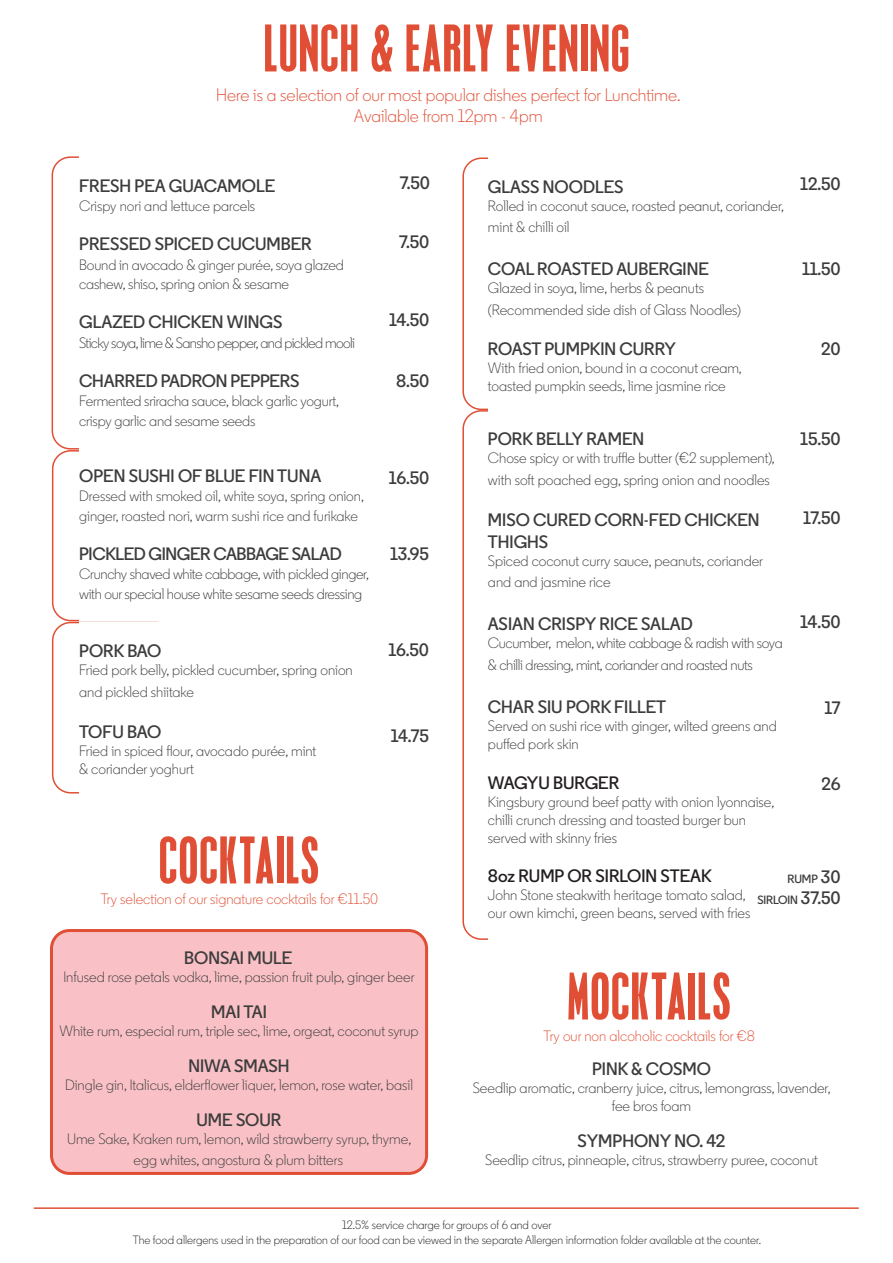
<style>
.page{position:relative;width:893px;height:1263px;background:#fff}
.page>*{position:absolute;margin:0;border:0;box-sizing:border-box;transform-origin:0 0}
.t1{font:60px "AF Camberwell One";color:#e04f35}
.t2{font:600 18px/21.6px "Community";color:#3c3c3c}
.t3{font:300 18px "Community";color:#e04f35}
.t4{font:600 18px "Community";color:#231f20}
.t5{font:600 18px "Community";letter-spacing:-.02em;color:#3c3c3c}
.t6{font:300 15px/18px "Community";color:#3c3c3c}
.t7{font:300 15px/19.5px "Community";letter-spacing:-.02em;color:#3c3c3c}
.t8{font:300 15px "Community";color:#e04f35}
.t9{font:300 15px "Community";letter-spacing:-.04em;color:#3c3c3c}
.t10{font:300 12px "Community";color:#231f20}
.t11{font:600 12px "Community";letter-spacing:-.01em;color:#3c3c3c}
.s1{font-size:18px}
</style>
<div class="page">
<div style="left:52px;top:156px;width:123px;height:294px;border:2px solid #e04f35;border-radius:18px"></div>
<div style="left:79px;top:156px;width:298px;height:294px;background:#fff"></div>
<div style="left:52px;top:450px;width:123px;height:171px;border:2px solid #e04f35;border-radius:18px"></div>
<div style="left:79px;top:449px;width:298px;height:173px;background:#fff"></div>
<div style="left:52px;top:622px;width:123px;height:171px;border:2px solid #e04f35;border-radius:18px"></div>
<div style="left:79px;top:622px;width:298px;height:171px;background:#fff"></div>
<div style="left:462px;top:158px;width:124px;height:252px;border:2px solid #e04f35;border-radius:18px"></div>
<div style="left:488px;top:158px;width:298px;height:252px;background:#fff"></div>
<div style="left:462px;top:410px;width:124px;height:530px;border:2px solid #e04f35;border-radius:18px"></div>
<div style="left:488px;top:410px;width:298px;height:530px;background:#fff"></div>
<hr style="left:34px;top:1207px;width:825px;height:2px;background:#e04f35">
<div style="left:51px;top:930px;width:376px;height:243px;background:#f9c1c6;border-radius:18px"></div>
<div style="left:50px;top:929px;width:378px;height:246px;border:3px solid #e04f35;border-radius:18px"></div>
<p class="t1" style="left:263px;top:14px;width:368px">LUNCH &amp; EARLY EVENING</p>
<p class="t3" style="left:216px;top:84px;width:466px">Here is a selection of our most popular dishes perfect for Lunchtime.</p>
<p class="t3" style="left:354px;top:105px;width:190px">Available from 12pm - 4pm</p>
<p class="t2" style="left:79px;top:174px;width:198px">FRESH PEA GUACAMOLE</p>
<p class="t6" style="left:79px;top:197px;width:178px">Crispy nori and lettuce parcels</p>
<p class="t2" style="left:79px;top:233px;width:234px">PRESSED SPICED CUCUMBER</p>
<p class="t6" style="left:79px;top:255px;width:266px;line-height:19.5px">Bound in avocado &amp; ginger purée, soya glazed cashew, shiso, spring onion &amp; sesame</p>
<p class="t2" style="left:79px;top:311px;width:205px">GLAZED CHICKEN WINGS</p>
<p class="t9" style="left:79px;top:333px;width:277px">Sticky soya, lime &amp; Sansho pepper, and pickled mooli</p>
<p class="t2" style="left:79px;top:369px;width:222px">CHARRED PADRON PEPPERS</p>
<p class="t6" style="left:79px;top:392px;width:261px">Fermented sriracha sauce, black garlic yogurt,</p>
<p class="t6" style="left:79px;top:411px;width:178px">crispy garlic and sesame seeds</p>
<p class="t2" style="left:79px;top:465px;width:244px">OPEN SUSHI OF BLUE FIN TUNA</p>
<p class="t6" style="left:79px;top:486px;width:286px;line-height:19.5px">Dressed with smoked oil, white soya, spring onion, ginger, roasted nori, warm sushi rice and furikake</p>
<p class="t5" style="left:79px;top:542px;width:264px">PICKLED GINGER CABBAGE SALAD</p>
<p class="t7" style="left:79px;top:564px;width:291px">Crunchy shaved white cabbage, with pickled ginger, with our special house white sesame seeds dressing</p>
<p class="t2" style="left:79px;top:640px;width:84px">PORK BAO</p>
<p class="t6" style="left:79px;top:659px;width:275px;line-height:21.6px">Fried pork belly, pickled cucumber, spring onion and pickled shiitake</p>
<p class="t2" style="left:79px;top:720px;width:84px">TOFU BAO</p>
<p class="t6" style="left:79px;top:741px;width:239px">Fried in spiced flour, avocado purée, mint</p>
<p class="t6" style="left:79px;top:759px;width:116px">&amp; coriander yoghurt</p>
<p class="t2" style="left:400px;top:172px;width:32px">7.50</p>
<p class="t2" style="left:399px;top:231px;width:32px">7.50</p>
<p class="t2" style="left:389px;top:309px;width:42px">14.50</p>
<p class="t2" style="left:396px;top:369px;width:35px">8.50</p>
<p class="t2" style="left:389px;top:466px;width:42px">16.50</p>
<p class="t2" style="left:390px;top:542px;width:40px">13.95</p>
<p class="t2" style="left:389px;top:639px;width:42px">16.50</p>
<p class="t2" style="left:391px;top:725px;width:40px">14.75</p>
<p class="t1" style="left:158px;top:826px;width:163px">COCKTAILS</p>
<p class="t8" style="left:101px;top:889px;width:279px">Try selection of our signature cocktails for €11.50</p>
<p class="t2" style="left:184px;top:946px;width:110px">BONSAI MULE</p>
<p class="t6" style="left:63px;top:967px;width:353px">Infused rose petals vodka, lime, passion fruit pulp, ginger beer</p>
<p class="t2" style="left:211px;top:1000px;width:57px">MAI TAI</p>
<p class="t6" style="left:59px;top:1021px;width:361px">White rum, especial rum, triple sec, lime, orgeat, coconut syrup</p>
<p class="t2" style="left:188px;top:1054px;width:103px">NIWA SMASH</p>
<p class="t6" style="left:65px;top:1075px;width:349px">Dingle gin, Italicus, elderflower liquer, lemon, rose water, basil</p>
<p class="t2" style="left:196px;top:1108px;width:87px">UME SOUR</p>
<p class="t6" style="left:67px;top:1129px;width:346px">Ume Sake, Kraken rum, lemon, wild strawberry syrup, thyme,</p>
<p class="t6" style="left:134px;top:1150px;width:211px">egg whites, angostura &amp; plum bitters</p>
<p class="t2" style="left:488px;top:175px;width:137px">GLASS NOODLES</p>
<p class="t2" style="left:800px;top:173px;width:42px">12.50</p>
<p class="t6" style="left:488px;top:195px;width:298px;line-height:21.6px">Rolled in coconut sauce, roasted peanut, coriander, mint &amp; chilli oil</p>
<p class="t2" style="left:488px;top:258px;width:222px">COAL ROASTED AUBERGINE</p>
<p class="t6" style="left:488px;top:279px;width:218px">Glazed in soya, lime, herbs &amp; peanuts</p>
<p class="t6" style="left:488px;top:301px;width:255px">(Recommended side dish of Glass Noodles)</p>
<p class="t2" style="left:488px;top:337px;width:189px">ROAST PUMPKIN CURRY</p>
<p class="t6" style="left:488px;top:359px;width:255px">With fried onion, bound in a coconut cream,</p>
<p class="t6" style="left:488px;top:377px;width:239px">toasted pumpkin seeds, lime jasmine rice</p>
<p class="t2" style="left:488px;top:428px;width:158px">PORK BELLY RAMEN</p>
<p class="t6" style="left:488px;top:449px;width:288px">Chose spicy or with truffle butter (€2 supplement),</p>
<p class="t6" style="left:488px;top:471px;width:283px">with soft poached egg, spring onion and noodles</p>
<p class="t2" style="left:488px;top:509px;width:273px">MISO CURED CORN-FED CHICKEN<br>THIGHS</p>
<p class="t6" style="left:488px;top:550px;width:277px;line-height:21.6px">Spiced coconut curry sauce, peanuts, coriander and and jasmine rice</p>
<p class="t2" style="left:488px;top:613px;width:206px">ASIAN CRISPY RICE SALAD</p>
<p class="t7" style="left:488px;top:632px;width:296px;line-height:21.6px">Cucumber, melon, white cabbage &amp; radish with soya &amp; chilli dressing, mint, coriander and roasted nuts</p>
<p class="t2" style="left:488px;top:696px;width:180px">CHAR SIU PORK FILLET</p>
<p class="t6" style="left:488px;top:717px;width:290px">Served on sushi rice with ginger, wilted greens and puffed pork skin</p>
<p class="t4" style="left:488px;top:771px;width:133px">WAGYU BURGER</p>
<p class="t6" style="left:488px;top:793px;width:288px">Kingsbury ground beef patty with onion lyonnaise, chilli crunch dressing and toasted burger bun served with skinny fries</p>
<p class="t4" style="left:488px;top:865px;width:225px">8oz RUMP OR SIRLOIN STEAK</p>
<p class="t6" style="left:488px;top:886px;width:259px">John Stone steakwith heritage tomato salad,</p>
<p class="t6" style="left:488px;top:904px;width:264px">our own kimchi, green beans, served with fries</p>
<p class="t2" style="left:802px;top:258px;width:40px">11.50</p>
<p class="t2" style="left:821px;top:338px;width:21px">20</p>
<p class="t2" style="left:800px;top:428px;width:42px">15.50</p>
<p class="t2" style="left:803px;top:506px;width:39px">17.50</p>
<p class="t2" style="left:800px;top:611px;width:42px">14.50</p>
<p class="t2" style="left:824px;top:697px;width:18px">17</p>
<p class="t2" style="left:822px;top:773px;width:20px">26</p>
<p class="t11" style="left:788px;top:871px;width:54px">RUMP <span class="s1">30</span></p>
<p class="t11" style="left:757px;top:893px;width:85px">SIRLOIN <span class="s1">37.50</span></p>
<p class="t1" style="left:567px;top:962px;width:166px">MOCKTAILS</p>
<p class="t8" style="left:544px;top:1026px;width:213px">Try our non alcoholic cocktails for €8</p>
<p class="t2" style="left:592px;top:1058px;width:120px">PINK &amp; COSMO</p>
<p class="t6" style="left:473px;top:1079px;width:359px;text-align:center">Seedlip aromatic, cranberry juice, citrus, lemongrass, lavender, fee bros foam</p>
<p class="t2" style="left:577px;top:1130px;width:149px">SYMPHONY NO. 42</p>
<p class="t6" style="left:485px;top:1151px;width:334px">Seedlip citrus, pinneaple, citrus, strawberry puree, coconut</p>
<p class="t10" style="left:342px;top:1218px;width:211px">12.5% service charge for groups of 6 and over</p>
<p class="t10" style="left:133px;top:1232px;width:630px">The food allergens used in the preparation of our food can be viewed in the separate Allergen information folder available at the counter.</p>
</div>
